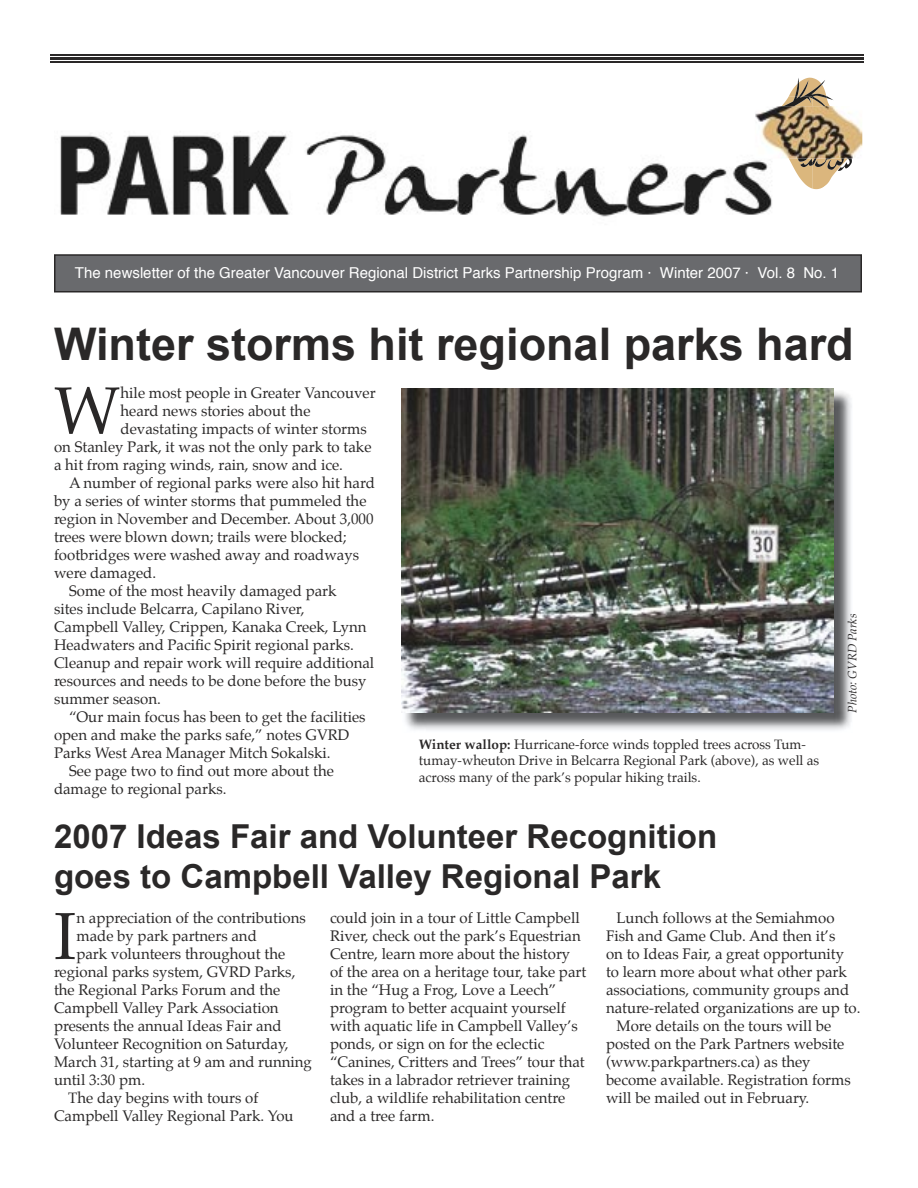
<style>
.page{position:relative;width:918px;height:1188px;background:#fff}
.page>*{position:absolute;margin:0;border:0;box-sizing:border-box;transform-origin:0 0}
.t1{font:66.6px "Palatino";color:#2a2828}
.t2{font:700 45px "Arial";color:#2a2828}
.t3{font:700 33px/39.6px "Arial";color:#2a2828}
.t4{font:15px/18px "Palatino";color:#2a2828}
.t5{font:15px "Helvetica";color:#fff}
.t6{font:13.5px/16.2px "Palatino";color:#2a2828}
.t7{font:italic 12px "Palatino";color:#2a2828}
.s1{font-weight:700}
</style>
<div class="page">
<img style="left:60px;top:131px;width:712px;height:86px">
<hr style="left:51px;top:54px;width:813px;height:1px;background:#2a2828">
<hr style="left:51px;top:57px;width:813px;height:3px;background:#2a2828">
<hr style="left:51px;top:62px;width:813px;height:1px;background:#2a2828">
<div style="left:55px;top:255px;width:806px;height:37px;background:#696a6d"></div>
<hr style="left:54px;top:255px;width:2px;height:37px;background:#2a2828">
<hr style="left:55px;top:291px;width:806px;height:1px;background:#2a2828">
<hr style="left:860px;top:255px;width:2px;height:37px;background:#2a2828">
<hr style="left:55px;top:254px;width:806px;height:2px;background:#2a2828">
<img style="left:405px;top:390px;width:447px;height:340px">
<img style="left:401px;top:389px;width:432px;height:324px">
<img style="left:784px;top:97px;width:5px;height:62px">
<svg style="left:789px;top:78px;width:64px;height:111px"></svg>
<img style="left:755px;top:106px;width:107px;height:52px">
<p class="t5" style="left:75px;top:263px;width:766px">The newsletter of the Greater Vancouver Regional Dis trict Parks Partnership Program · Winter 2007 · Vol. 8 No. 1</p>
<h2 class="t2" style="left:54px;top:319px;width:801px">Winter storms hit regional parks hard</h2>
<h1 class="t1" style="left:54px;top:367px;width:68px">W</h1>
<p class="t4" style="left:121px;top:385px;width:257px">hile most people in Greater Vancouver</p>
<p class="t4" style="left:121px;top:403px;width:192px">heard news stories about the</p>
<p class="t4" style="left:121px;top:421px;width:248px">devastating impacts of winter storms</p>
<p class="t4" style="left:54px;top:439px;width:319px">on Stanley Park, it was not the only park to take</p>
<p class="t4" style="left:54px;top:457px;width:291px">a hit from raging winds, rain, snow and ice.</p>
<p class="t4" style="left:69px;top:475px;width:307px">A number of regional parks were also hit hard</p>
<p class="t4" style="left:54px;top:493px;width:314px">by a series of winter storms that pummeled the</p>
<p class="t4" style="left:54px;top:511px;width:321px">region in November and December. About 3,000</p>
<p class="t4" style="left:54px;top:529px;width:294px">trees were blown down; trails were blocked;</p>
<p class="t4" style="left:54px;top:547px;width:307px">footbridges were washed away and roadways</p>
<p class="t4" style="left:54px;top:565px;width:104px">were damaged.</p>
<p class="t4" style="left:69px;top:583px;width:269px">Some of the most heavily damaged park</p>
<p class="t4" style="left:54px;top:601px;width:252px">sites include Belcarra, Capilano River,</p>
<p class="t4" style="left:54px;top:619px;width:314px">Campbell Valley, Crippen, Kanaka Creek, Lynn</p>
<p class="t4" style="left:54px;top:637px;width:301px">Headwaters and Pacific Spirit regional parks.</p>
<p class="t4" style="left:54px;top:655px;width:322px">Cleanup and repair work will require additional</p>
<p class="t4" style="left:54px;top:673px;width:314px">resources and needs to be done before the busy</p>
<p class="t4" style="left:54px;top:691px;width:108px">summer season.</p>
<p class="t4" style="left:69px;top:709px;width:298px">“Our main focus has been to get the facilities</p>
<p class="t4" style="left:54px;top:727px;width:297px">open and make the parks safe,” notes GVRD</p>
<p class="t4" style="left:54px;top:745px;width:278px">Parks West Area Manager Mitch Sokalski.</p>
<p class="t4" style="left:69px;top:763px;width:267px">See page two to find out more about the</p>
<p class="t4" style="left:54px;top:781px;width:174px">damage to regional parks.</p>
<p class="t6" style="left:419px;top:738px;width:402px"><span class="s1">Winter wallop:</span> Hurricane-force winds toppled trees across Tum&shy;tumay-wheuton Drive in Belcarra Regional Park (above), as well as across many of the park’s popular hiking trails.</p>
<p class="t7" style="left:845px;top:713px;width:100px;rotate:-90deg">Photo: GVRD Parks</p>
<h3 class="t3" style="left:54px;top:817px;width:665px">2007 Ideas Fair and Volunteer Recognition goes to Campbell Valley Regional Park</h3>
<h1 class="t1" style="left:54px;top:893px;width:24px">I</h1>
<p class="t4" style="left:76px;top:910px;width:231px">n appreciation of the contributions</p>
<p class="t4" style="left:330px;top:910px;width:258px">could join in a tour of Little Campbell River, check out the park’s Equestrian Centre, learn more about the history of the area on a heritage tour, take part in the “Hug a Frog, Love a Leech” program to better acquaint yourself with aquatic life in Campbell Valley’s ponds, or sign on for the eclectic “Canines, Critters and Trees” tour that takes in a labrador retriever training club, a wildlife rehabilitation centre and a tree farm.</p>
<p class="t4" style="left:616px;top:910px;width:220px">Lunch follows at the Semiahmoo</p>
<p class="t4" style="left:606px;top:928px;width:231px">Fish and Game Club. And then it’s</p>
<p class="t4" style="left:606px;top:946px;width:240px">on to Ideas Fair, a great opportunity</p>
<p class="t4" style="left:606px;top:964px;width:242px">to learn more about what other park</p>
<p class="t4" style="left:606px;top:982px;width:245px">associations, community groups and</p>
<p class="t4" style="left:606px;top:1000px;width:256px">nature-related organizations are up to.</p>
<p class="t4" style="left:616px;top:1018px;width:216px">More details on the tours will be</p>
<p class="t4" style="left:606px;top:1036px;width:240px">posted on the Park Partners website</p>
<p class="t4" style="left:606px;top:1054px;width:206px">(www.parkpartners.ca) as they</p>
<p class="t4" style="left:606px;top:1072px;width:246px">become available. Registration forms</p>
<p class="t4" style="left:606px;top:1090px;width:205px">will be mailed out in February.</p>
<p class="t4" style="left:76px;top:928px;width:182px">made by park partners and</p>
<p class="t4" style="left:76px;top:946px;width:210px">park volunteers throughout the</p>
<p class="t4" style="left:54px;top:964px;width:243px">regional parks system, GVRD Parks,</p>
<p class="t4" style="left:54px;top:982px;width:228px">the Regional Parks Forum and the</p>
<p class="t4" style="left:54px;top:1000px;width:226px">Campbell Valley Park Association</p>
<p class="t4" style="left:54px;top:1018px;width:229px">presents the annual Ideas Fair and</p>
<p class="t4" style="left:54px;top:1036px;width:236px">Volunteer Recognition on Saturday,</p>
<p class="t4" style="left:54px;top:1054px;width:259px">March 31, starting at 9 am and running</p>
<p class="t4" style="left:54px;top:1072px;width:93px">until 3:30 pm.</p>
<p class="t4" style="left:68px;top:1090px;width:192px">The day begins with tours of</p>
<p class="t4" style="left:54px;top:1108px;width:241px">Campbell Valley Regional Park. You</p>
</div>
